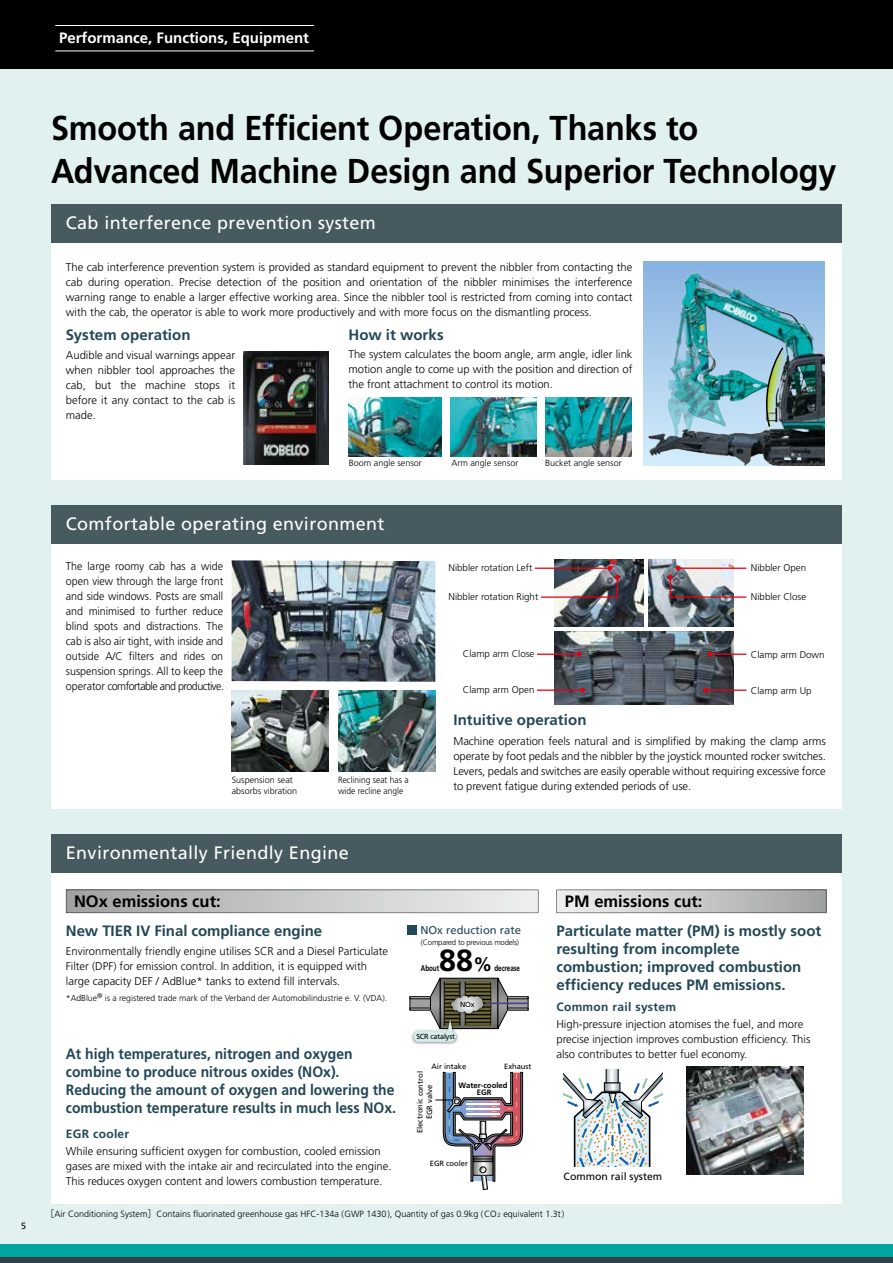
<style>
.page{position:relative;width:893px;height:1263px;background:#fff}
.page>*{position:absolute;margin:0;border:0;box-sizing:border-box;transform-origin:0 0}
.t1{font:700 34.5px/43.5px "Frutiger";letter-spacing:-.005em;color:#000;scale:.94 1}
.t2{font:700 30.6px "Frutiger";color:#000}
.t3{font:18px "Frutiger";letter-spacing:.02em;color:#fff}
.t4{font:700 16.5px "Frutiger";color:#000}
.t5{font:700 15px/18px "Frutiger";color:#224756}
.t6{font:700 15px/18.1px "Frutiger";color:#224756;scale:.93 1}
.t7{font:700 15px "Frutiger";color:#fff}
.t8{font:700 12px "Frutiger";letter-spacing:.025em;color:#224756}
.t9{font:300 11.25px/15px "Frutiger";color:#000;text-align:justify}
.t10{font:300 11.25px/15px "Frutiger";color:#000;text-align:justify;scale:.95 1}
.t11{font:11.25px "Frutiger";color:#224756}
.t12{font:10.5px "Frutiger";color:#000}
.t13{font:300 9.75px "Frutiger";color:#000}
.t14{font:300 9px/10.5px "Frutiger";color:#000}
.t15{font:300 9px/10.5px "Frutiger";color:#000;scale:.94 1}
.t16{font:9px "Frutiger";color:#000}
.t17{font:300 8.7px "Frutiger";color:#000}
.t18{font:700 8.4px "Frutiger";color:#000;scale:.75 1}
.t19{font:300 7.8px "Frutiger";letter-spacing:-.025em;color:#000}
.t20{font:700 7.8px/7.2px "Frutiger";color:#000;text-align:center}
.t21{font:7.5px/9.4px "Frutiger";letter-spacing:-.005em;color:#000;text-align:center}
.t22{font:7.35px "Frutiger";letter-spacing:-.025em;color:#000}
.s1{font-size:19.5px}
.s2{font-family:"Hira Kaku Std W2";font-weight:400}
.s3{font-size:6px}
</style>
<div class="page">
<div style="left:0;top:68px;width:893px;height:1176px;background:#e0f1ef"></div>
<div style="left:51px;top:242px;width:791px;height:238px;background:#fff"></div>
<div style="left:51px;top:871px;width:791px;height:332px;background:#fff"></div>
<div style="left:0;top:0;width:893px;height:68px;background:#000"></div>
<img style="left:687px;top:1067px;width:116px;height:107px">
<div style="left:51px;top:543px;width:791px;height:266px;background:#fff"></div>
<div style="left:0;top:1256px;width:893px;height:7px;background:#333e48"></div>
<div style="left:0;top:1244px;width:893px;height:12px;background:#00a5a0"></div>
<div style="left:51px;top:204px;width:791px;height:38px;background:#475a60"></div>
<div style="left:51px;top:834px;width:791px;height:39px;background:#475a60"></div>
<img style="left:545px;top:397px;width:87px;height:59px">
<img style="left:450px;top:397px;width:86px;height:59px">
<img style="left:349px;top:397px;width:92px;height:59px">
<div style="left:410px;top:996px;width:21px;height:3px;border:1px solid #000"></div>
<div style="left:410px;top:1008px;width:21px;height:2px;border:1px solid #000"></div>
<img style="left:411px;top:1033px;width:45px;height:12px">
<svg style="left:413px;top:977px;width:115px;height:65px"></svg>
<div style="left:408px;top:926px;width:9px;height:9px;background:#224756"></div>
<svg style="left:66px;top:890px;width:472px;height:23px;background:#c4c4c5"></svg>
<svg style="left:435px;top:1072px;width:88px;height:118px"></svg>
<svg style="left:563px;top:1070px;width:100px;height:97px"></svg>
<svg style="left:556px;top:890px;width:270px;height:23px;background:#c4c5c5"></svg>
<hr style="left:55px;top:51px;width:259px;height:1px;background:#fff">
<hr style="left:55px;top:25px;width:259px;height:1px;background:#fff">
<img style="left:243px;top:352px;width:86px;height:112px">
<img style="left:644px;top:261px;width:180px;height:205px">
<svg style="left:762px;top:346px;width:23px;height:82px;background:#93aca4"></svg>
<div style="left:51px;top:505px;width:791px;height:38px;background:#475a60"></div>
<img style="left:338px;top:691px;width:97px;height:80px">
<img style="left:232px;top:691px;width:97px;height:80px">
<img style="left:554px;top:631px;width:179px;height:73px">
<hr style="left:710px;top:654px;width:36px;height:1px;background:#e60012">
<svg style="left:707px;top:652px;width:5px;height:5px"></svg>
<hr style="left:537px;top:654px;width:42px;height:1px;background:#e60012">
<svg style="left:577px;top:652px;width:5px;height:5px"></svg>
<hr style="left:706px;top:689px;width:40px;height:2px;background:#e60012">
<svg style="left:703px;top:688px;width:5px;height:4px"></svg>
<hr style="left:537px;top:689px;width:46px;height:2px;background:#e60012">
<svg style="left:580px;top:688px;width:5px;height:4px"></svg>
<img style="left:554px;top:559px;width:89px;height:67px">
<img style="left:648px;top:559px;width:85px;height:67px">
<svg style="left:668px;top:566px;width:79px;height:32px"></svg>
<hr style="left:535px;top:568px;width:75px;height:1px;background:#e60012">
<svg style="left:540px;top:566px;width:80px;height:32px"></svg>
<img style="left:232px;top:560px;width:203px;height:122px">
<h3 class="t7" style="left:59px;top:32px;width:252px">Performance, Functions, Equipment</h3>
<p class="t16" style="left:21px;top:1222px;width:7px">5</p>
<h1 class="t1" style="left:51px;top:109px;width:837px">Smooth and Efficient Operation, Thanks to<br>Advanced Machine Design and Superior Technology</h1>
<h3 class="t3" style="left:66px;top:215px;width:311px">Cab interference prevention system</h3>
<p class="t9" style="left:66px;top:260px;width:568px">The cab interference prevention system is provided as standard equipment to prevent the nibbler from contacting the cab during operation. Precise detection of the position and orientation of the nibbler minimises the interference warning range to enable a larger effective working area. Since the nibbler tool is restricted from coming into contact with the cab, the operator is able to work more productively and with more focus on the dismantling process.</p>
<h3 class="t5" style="left:66px;top:327px;width:126px">System operation</h3>
<p class="t9" style="left:66px;top:349px;width:171px">Audible and visual warnings appear when nibbler tool approaches the cab, but the machine stops it before it any contact to the cab is made.</p>
<h3 class="t5" style="left:348px;top:327px;width:97px">How it works</h3>
<p class="t9" style="left:348px;top:348px;width:286px">The system calculates the boom angle, arm angle, idler link motion angle to come up with the position and direction of the front attachment to control its motion.</p>
<p class="t14" style="left:349px;top:458px;width:75px">Boom angle sensor</p>
<p class="t14" style="left:451px;top:458px;width:69px">Arm angle sensor</p>
<p class="t14" style="left:545px;top:458px;width:78px">Bucket angle sensor</p>
<h3 class="t3" style="left:66px;top:516px;width:320px">Comfortable operating environment</h3>
<p class="t10" style="left:66px;top:559px;width:168px">The large roomy cab has a wide open view through the large front and side windows. Posts are small and minimised to further reduce blind spots and distractions. The cab is also air tight, with inside and outside A/C filters and rides on suspension springs. All to keep the operator comfortable and productive.</p>
<p class="t13" style="left:449px;top:564px;width:85px">Nibbler rotation Left</p>
<p class="t13" style="left:449px;top:593px;width:91px">Nibbler rotation Right</p>
<p class="t13" style="left:463px;top:650px;width:73px">Clamp arm Close</p>
<p class="t13" style="left:463px;top:686px;width:73px">Clamp arm Open</p>
<h3 class="t5" style="left:453px;top:712px;width:135px">Intuitive operation</h3>
<p class="t13" style="left:751px;top:564px;width:57px">Nibbler Open</p>
<p class="t13" style="left:751px;top:593px;width:57px">Nibbler Close</p>
<p class="t13" style="left:751px;top:650px;width:75px">Clamp arm Down</p>
<p class="t13" style="left:751px;top:686px;width:62px">Clamp arm Up</p>
<p class="t14" style="left:232px;top:775px;width:67px">Suspension seat absorbs vibration</p>
<p class="t15" style="left:338px;top:775px;width:77px">Reclining seat has a wide recline angle</p>
<p class="t9" style="left:453px;top:735px;width:374px">Machine operation feels natural and is simplified by making the clamp arms operate by foot pedals and the nibbler by the joystick mounted rocker switches.<br>Levers, pedals and switches are easily operable without requiring excessive force to prevent fatigue during extended periods of use.</p>
<h3 class="t3" style="left:66px;top:845px;width:284px">Environmentally Friendly Engine</h3>
<h3 class="t4" style="left:74px;top:895px;width:148px">NOx emissions cut:</h3>
<h3 class="t5" style="left:66px;top:923px;width:258px">New TIER IV Final compliance engine</h3>
<p class="t9" style="left:66px;top:945px;width:324px;text-align:left">Environmentally friendly engine utilises SCR and a Diesel Particulate<br>Filter (DPF) for emission control. In addition, it is equipped with large capacity DEF / AdBlue* tanks to extend fill intervals.</p>
<p class="t17" style="left:66px;top:994px;width:323px">*AdBlue<sup>®</sup> is a registered trade mark of the Verband der Automobilindustrie e. V. (VDA).</p>
<h3 class="t6" style="left:66px;top:1045px;width:357px">At high temperatures, nitrogen and oxygen combine to produce nitrous oxides (NOx).<br>Reducing the amount of oxygen and lowering the combustion temperature results in much less NOx.</h3>
<p class="t8" style="left:66px;top:1128px;width:65px">EGR cooler</p>
<p class="t9" style="left:66px;top:1144px;width:327px;text-align:left">While ensuring sufficient oxygen for combustion, cooled emission gases are mixed with the intake air and recirculated into the engine.<br>This reduces oxygen content and lowers combustion temperature.</p>
<p class="t11" style="left:420px;top:925px;width:102px">NOx reduction rate</p>
<p class="t19" style="left:421px;top:939px;width:100px">(Compared to previous models)</p>
<p class="t18" style="left:421px;top:965px;width:26px">About</p>
<h2 class="t2" style="left:439px;top:948px;width:55px">88<span class="s1">%</span></h2>
<p class="t18" style="left:494px;top:965px;width:36px">decrease</p>
<p class="t22" style="left:460px;top:1001px;width:16px">NOx</p>
<p class="t22" style="left:416px;top:1033px;width:40px">SCR catalyst</p>
<p class="t21" style="left:431px;top:1063px;width:36px">Air intake</p>
<p class="t21" style="left:504px;top:1063px;width:29px">Exhaust</p>
<p class="t20" style="left:458px;top:1082px;width:51px">Water-cooled<br>EGR</p>
<p class="t21" style="left:416px;top:1133px;width:63px;rotate:-90deg">Electronic control<br>EGR valve</p>
<p class="t21" style="left:430px;top:1159px;width:40px">EGR cooler</p>
<h3 class="t4" style="left:565px;top:895px;width:139px">PM emissions cut:</h3>
<h3 class="t5" style="left:556px;top:923px;width:267px">Particulate matter (PM) is mostly soot resulting from incomplete combustion; improved combustion efficiency reduces PM emissions.</h3>
<p class="t8" style="left:556px;top:1001px;width:121px">Common rail system</p>
<p class="t9" style="left:556px;top:1017px;width:255px;text-align:left">High-pressure injection atomises the fuel, and more precise injection improves combustion efficiency. This also contributes to better fuel economy.</p>
<p class="t12" style="left:564px;top:1171px;width:100px">Common rail system</p>
<p class="t14" style="left:45px;top:1209px;width:520px"><span class="s2">［</span>Air Conditioning System<span class="s2">］</span>Contains fluorinated greenhouse gas HFC-134a (GWP 1430), Quantity of gas 0.9kg (CO<span class="s3">2</span> equivalent 1.3t)</p>
</div>
